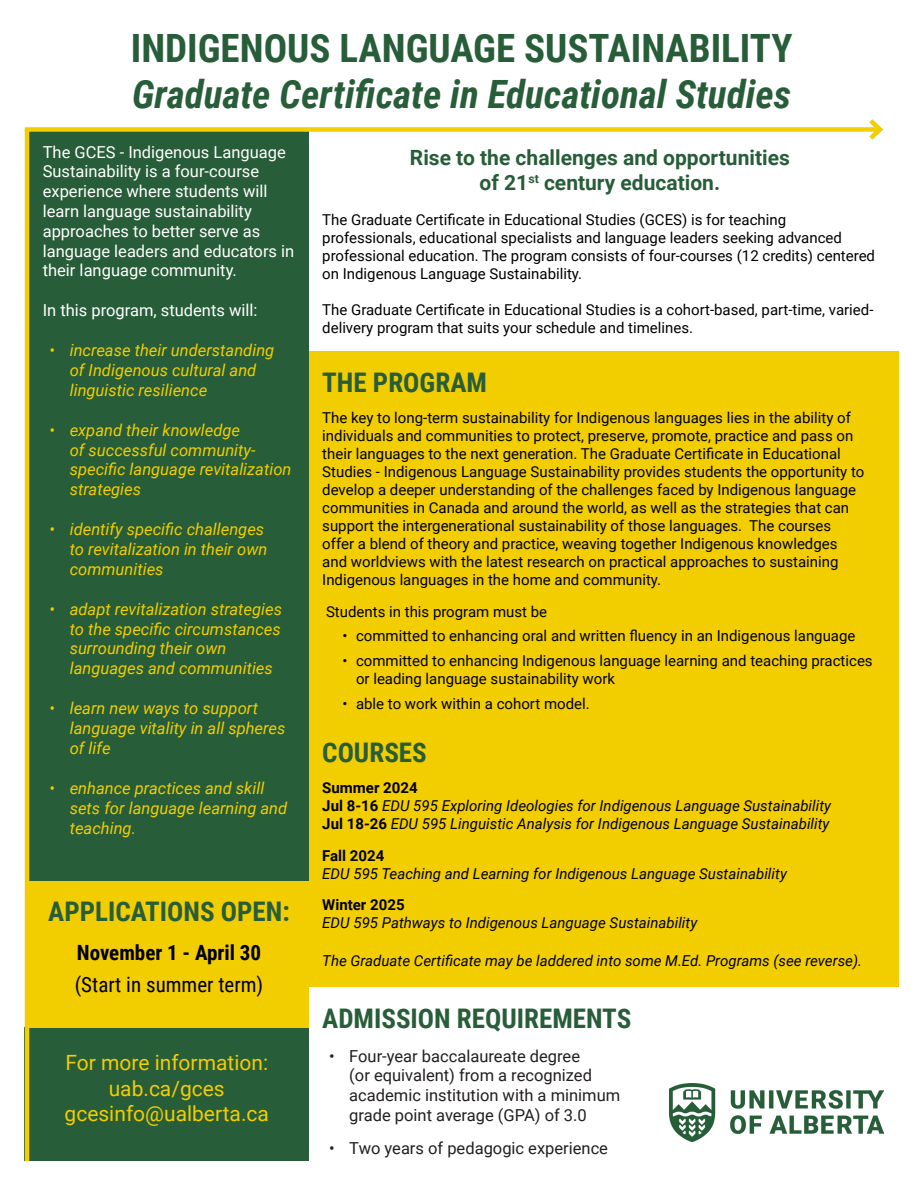
<style>
.page{position:relative;width:918px;height:1188px;background:#fff}
.page>*{position:absolute;margin:0;border:0;box-sizing:border-box;transform-origin:0 0}
.t1{font:italic 700 39px "Roboto Condensed";color:#275d38}
.t2{font:700 39px "Roboto Condensed";color:#275d38}
.t3{font:700 27px "Roboto Condensed";color:#275d38}
.t4{font:700 21px/25.2px "Roboto";color:#275d38;text-align:center}
.t5{font:21px "Roboto";color:#f2cd00}
.t6{font:21px "Roboto Condensed";color:#000}
.t7{font:700 21px "Roboto Condensed";color:#000}
.t8{font:italic 16.5px/19.8px "Roboto";color:#f2cd00}
.t9{font:16.5px/19.8px "Roboto";color:#fff}
.t10{font:16.5px/19.8px "Roboto";color:#231f20}
.t11{font:15px/18px "Roboto";color:#000}
.t12{font:italic 15px/18px "Roboto";color:#000}
.t13{font:700 15px "Roboto";color:#000}
.s1{font-weight:700;font-style:normal}
</style>
<div class="page">
<div style="left:25px;top:1028px;width:284px;height:133px;background:#275d38"></div>
<div style="left:29px;top:881px;width:280px;height:147px;background:#f2cd00"></div>
<div style="left:29px;top:132px;width:280px;height:749px;background:#275d38"></div>
<div style="left:25px;top:127px;width:855px;height:5px;background:#f2cd00"></div>
<svg style="left:864px;top:119px;width:20px;height:21px"></svg>
<hr style="left:25px;top:129px;width:4px;height:1032px;background:#f2cd00">
<div style="left:309px;top:351px;width:590px;height:636px;background:#f2cd00"></div>
<img style="left:670px;top:1083px;width:213px;height:59px">
<p class="t2" style="left:131px;top:20px;width:663px">INDIGENOUS LANGUAGE SUSTAINABILITY</p>
<p class="t1" style="left:132px;top:67px;width:660px">Graduate Certificate in Educational Studies</p>
<p class="t9" style="left:43px;top:141px;width:253px">The GCES - Indigenous Language<br>Sustainability is a four-course experience where students will learn language sustainability approaches to better serve as language leaders and educators in their language community.</p>
<p class="t9" style="left:43px;top:300px;width:216px">In this program, students will:</p>
<p class="t8" style="left:70px;top:340px;width:206px;text-indent:-20px">• increase their understanding of Indigenous cultural and linguistic resilience</p>
<p class="t8" style="left:70px;top:419px;width:223px;text-indent:-20px">• expand their knowledge<br>of successful community&shy;specific language revitalization strategies</p>
<p class="t8" style="left:70px;top:519px;width:199px;text-indent:-20px">• identify specific challenges to revitalization in their own communities</p>
<p class="t8" style="left:70px;top:598px;width:214px;text-indent:-20px">• adapt revitalization strategies to the specific circumstances surrounding their own languages and communities</p>
<p class="t8" style="left:70px;top:698px;width:217px;text-indent:-20px">• learn new ways to support language vitality in all spheres of life</p>
<p class="t8" style="left:70px;top:778px;width:219px;text-indent:-20px">• enhance practices and skill sets for language learning and teaching.</p>
<p class="t3" style="left:48px;top:893px;width:243px">APPLICATIONS OPEN:</p>
<p class="t7" style="left:77px;top:938px;width:186px">November 1 - April 30</p>
<p class="t6" style="left:75px;top:970px;width:190px">(Start in summer term)</p>
<p class="t5" style="left:65px;top:1048px;width:204px">For more information:</p>
<p class="t5" style="left:109px;top:1073px;width:118px">uab.ca/gces</p>
<p class="t5" style="left:65px;top:1099px;width:206px">gcesinfo@ualberta.ca</p>
<p class="t4" style="left:410px;top:144px;width:381px">Rise to the challenges and opportunities of 21<sup>st</sup> century education.</p>
<p class="t11" style="left:322px;top:210px;width:554px">The Graduate Certificate in Educational Studies (GCES) is for teaching professionals, educational specialists and language leaders seeking advanced professional education. The program consists of four-courses (12 credits) centered on Indigenous Language Sustainability.</p>
<p class="t11" style="left:322px;top:300px;width:553px">The Graduate Certificate in Educational Studies is a cohort-based, part-time, varied&shy;delivery program that suits your schedule and timelines.</p>
<p class="t3" style="left:322px;top:363px;width:166px">THE PROGRAM</p>
<p class="t11" style="left:322px;top:408px;width:544px">The key to long-term sustainability for Indigenous languages lies in the ability of individuals and communities to protect, preserve, promote, practice and pass on their languages to the next generation. The Graduate Certificate in Educational Studies - Indigenous Language Sustainability provides students the opportunity to develop a deeper understanding of the challenges faced by Indigenous language communities in Canada and around the world, as well as the strategies that can support the intergenerational sustainability of those languages. The courses offer a blend of theory and practice, weaving together Indigenous knowledges and worldviews with the latest research on practical approaches to sustaining Indigenous languages in the home and community.</p>
<p class="t11" style="left:326px;top:602px;width:223px">Students in this program must be</p>
<p class="t11" style="left:343px;top:627px;width:514px">• committed to enhancing oral and written fluency in an Indigenous language</p>
<p class="t11" style="left:356px;top:651px;width:518px;text-indent:-14px">• committed to enhancing Indigenous language learning and teaching practices or leading language sustainability work</p>
<p class="t11" style="left:343px;top:694px;width:249px">• able to work within a cohort model.</p>
<p class="t3" style="left:322px;top:733px;width:106px">COURSES</p>
<p class="t12" style="left:322px;top:778px;width:510px"><span class="s1">Summer 2024<br>Jul 8-16</span> EDU 595 Exploring Ideologies for Indigenous Language Sustainability</p>
<p class="t12" style="left:322px;top:814px;width:509px"><span class="s1">Jul 18-26</span> EDU 595 Linguistic Analysis for Indigenous Language Sustainability</p>
<p class="t13" style="left:322px;top:845px;width:64px">Fall 2024</p>
<p class="t12" style="left:322px;top:864px;width:466px">EDU 595 Teaching and Learning for Indigenous Language Sustainability</p>
<p class="t13" style="left:322px;top:894px;width:84px">Winter 2025</p>
<p class="t12" style="left:322px;top:913px;width:377px">EDU 595 Pathways to Indigenous Language Sustainability</p>
<p class="t12" style="left:322px;top:951px;width:541px">The Graduate Certificate may be laddered into some M.Ed. Programs (see reverse).</p>
<p class="t3" style="left:322px;top:1000px;width:310px">ADMISSION REQUIREMENTS</p>
<p class="t10" style="left:349px;top:1045px;width:272px;text-indent:-20px">• Four-year baccalaureate degree<br>(or equivalent) from a recognized academic institution with a minimum grade point average (GPA) of 3.0</p>
<p class="t10" style="left:329px;top:1138px;width:281px">• Two years of pedagogic experience</p>
</div>
